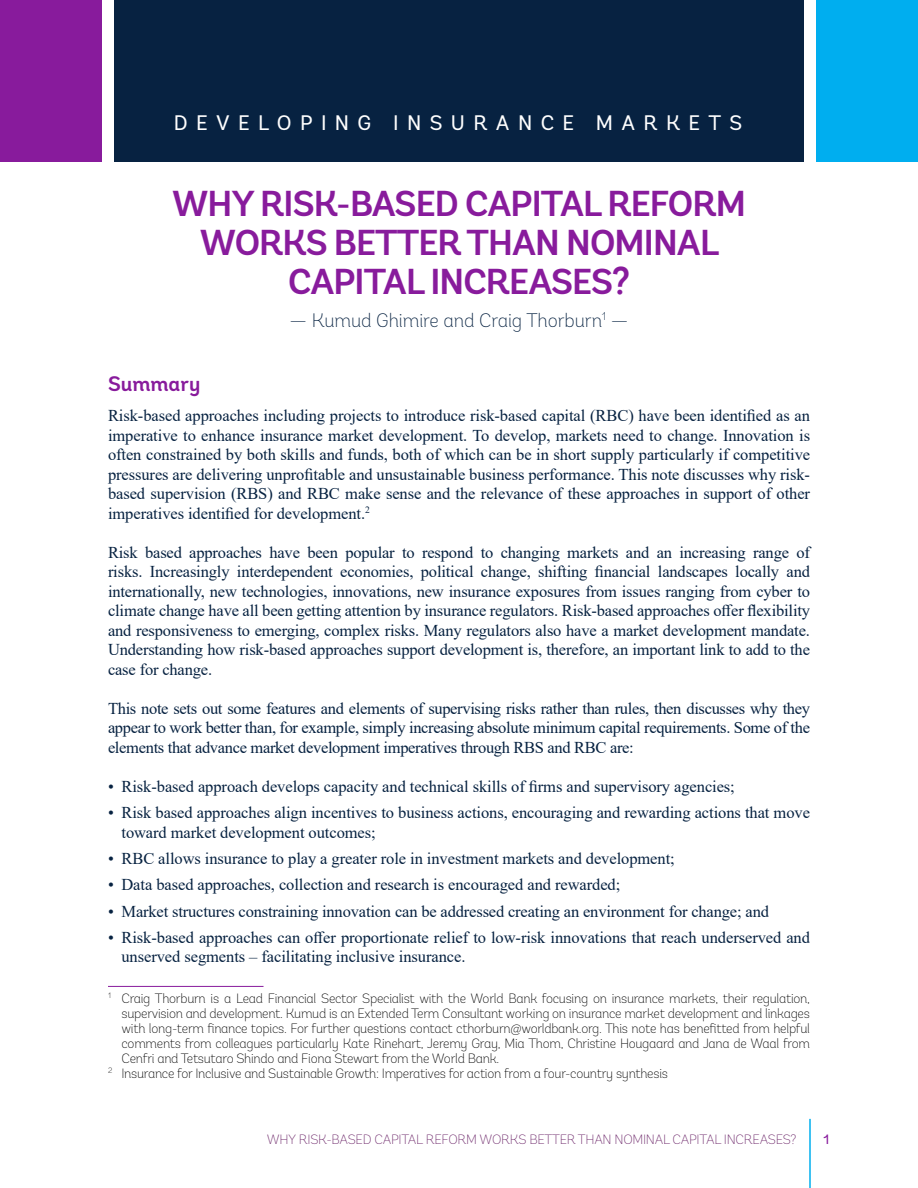
<style>
.page{position:relative;width:918px;height:1188px;background:#fff}
.page>*{position:absolute;margin:0;border:0;box-sizing:border-box;transform-origin:0 0}
.t1{font:600 36px/39px "Andes";letter-spacing:-.025em;color:#881b9c;text-align:center}
.t2{font:21px "Andes";letter-spacing:.4em;color:#fff}
.t3{font:600 21px "Andes";color:#881b9c}
.t4{font:200 19.5px "Andes";letter-spacing:-.005em;color:#072241}
.t5{font:16.5px/19.5px "Times New Roman";letter-spacing:-.005em;color:#072241;text-align:justify}
.t6{font:200 13.5px "Andes";letter-spacing:-.02em;color:#000}
.t7{font:200 13.5px "Andes";letter-spacing:-.02em;color:#6d276a}
.t8{font:13.5px "Andes";color:#881b9c}
</style>
<div class="page">
<div style="left:1px;top:0;width:107px;height:161px;background:#881b9c"></div>
<div style="left:810px;top:0;width:108px;height:161px;background:#00aeef"></div>
<div style="left:108px;top:0;width:702px;height:161px;background:#072241"></div>
<div style="left:102px;top:0;width:12px;height:165px;background:#fff"></div>
<div style="left:804px;top:0;width:12px;height:165px;background:#fff"></div>
<hr style="left:809px;top:1119px;width:2px;height:69px;background:#00aeef">
<hr style="left:108px;top:986px;width:156px;height:1px;background:#881b9c">
<p class="t2" style="left:174px;top:110px;width:570px">DEVELOPING INSURANCE MARKETS</p>
<h1 class="t1" style="left:172px;top:185px;width:575px">WHY RISK-BASED CAPITAL REFORM<br>WORKS BETTER THAN NOMINAL<br>CAPITAL INCREASES?</h1>
<p class="t4" style="left:290px;top:309px;width:340px">— Kumud Ghimire and Craig Thorburn<sup>1</sup> —</p>
<p class="t3" style="left:108px;top:371px;width:94px">Summary</p>
<p class="t5" style="left:108px;top:406px;width:704px">Risk-based approaches including projects to introduce risk-based capital (RBC) have been identified as an imperative to enhance insurance market development. To develop, markets need to change. Innovation is often constrained by both skills and funds, both of which can be in short supply particularly if competitive pressures are delivering unprofitable and unsustainable business performance. This note discusses why risk&shy;based supervision (RBS) and RBC make sense and the relevance of these approaches in support of other imperatives identified for development.<sup>2</sup></p>
<p class="t5" style="left:108px;top:542px;width:704px">Risk based approaches have been popular to respond to changing markets and an increasing range of risks. Increasingly interdependent economies, political change, shifting financial landscapes locally and internationally, new technologies, innovations, new insurance exposures from issues ranging from cyber to climate change have all been getting attention by insurance regulators. Risk-based approaches offer flexibility and responsiveness to emerging, complex risks. Many regulators also have a market development mandate.<br>Understanding how risk-based approaches support development is, therefore, an important link to add to the case for change.</p>
<p class="t5" style="left:108px;top:698px;width:704px">This note sets out some features and elements of supervising risks rather than rules, then discusses why they appear to work better than, for example, simply increasing absolute minimum capital requirements. Some of the elements that advance market development imperatives through RBS and RBC are:</p>
<p class="t5" style="left:108px;top:776px;width:628px">• Risk-based approach develops capacity and technical skills of firms and supervisory agencies;</p>
<p class="t5" style="left:121px;top:802px;width:690px;text-indent:-13px">• Risk based approaches align incentives to business actions, encouraging and rewarding actions that move toward market development outcomes;</p>
<p class="t5" style="left:108px;top:848px;width:568px">• RBC allows insurance to play a greater role in investment markets and development;</p>
<p class="t5" style="left:108px;top:874px;width:514px">• Data based approaches, collection and research is encouraged and rewarded;</p>
<p class="t5" style="left:108px;top:901px;width:663px">• Market structures constraining innovation can be addressed creating an environment for change; and</p>
<p class="t5" style="left:121px;top:927px;width:690px;text-indent:-13px">• Risk-based approaches can offer proportionate relief to low-risk innovations that reach underserved and unserved segments – facilitating inclusive insurance.</p>
<p class="t6" style="left:108px;top:990px;width:703px"><sup>1</sup> Craig Thorburn is a Lead Financial Sector Specialist with the World Bank focusing on insurance markets, their regulation,</p>
<p class="t6" style="left:122px;top:1005px;width:690px">supervision and development. Kumud is an Extended Term Consultant working on insurance market development and linkages</p>
<p class="t6" style="left:122px;top:1020px;width:690px">with long-term finance topics. For further questions contact cthorburn@worldbank.org. This note has benefitted from helpful</p>
<p class="t6" style="left:122px;top:1035px;width:690px">comments from colleagues particularly Kate Rinehart, Jeremy Gray, Mia Thom, Christine Hougaard and Jana de Waal from</p>
<p class="t6" style="left:122px;top:1050px;width:379px">Cenfri and Tetsutaro Shindo and Fiona Stewart from the World Bank.</p>
<p class="t6" style="left:108px;top:1065px;width:561px"><sup>2</sup> Insurance for Inclusive and Sustainable Growth: Imperatives for action from a four-country synthesis</p>
<p class="t7" style="left:267px;top:1132px;width:531px">WHY RISK-BASED CAPITAL REFORM WORKS BETTER THAN NOMINAL CAPITAL INCREASES?</p>
<p class="t8" style="left:824px;top:1131px;width:7px">1</p>
</div>
